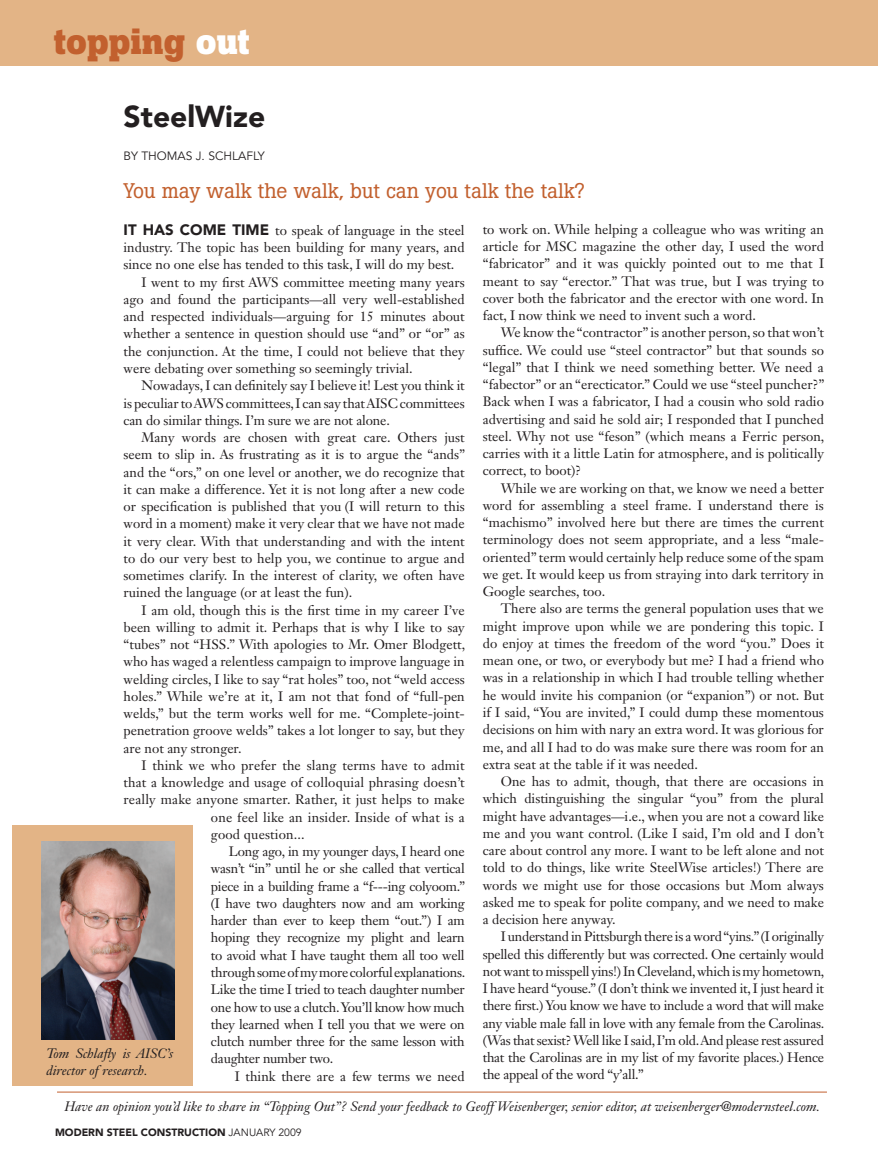
<style>
.page{position:relative;width:878px;height:1175px;background:#fff}
.page>*{position:absolute;margin:0;border:0;box-sizing:border-box;transform-origin:0 0}
.t1{font:700 36px "Boton";color:#c2602e}
.t2{font:900 30px "Avenir LT Std";color:#231f20}
.E_Deck{font:21px "Boton";color:#c2602e}
.E_Article_Lede{font:900 15px "Avenir LT Std";color:#231f20}
.E_Article_Lede-2{font:13.5px/17.2px "Janson Text LT Std";color:#231f20;text-align:justify}
.E_Author_Bio{font:italic 13.5px/17.2px "Janson Text LT Std";color:#231f20}
.E_Author_Byline{font:12px "Avenir LT Std";color:#231f20}
.t3{font:900 10.5px "Avenir LT Std";color:#231f20}
.s1{color:#fff}
.s2{font-weight:400}
</style>
<div class="page">
<div style="left:0;top:0;width:878px;height:66px;background:#e3b486"></div>
<hr style="left:57px;top:1091px;width:769px;height:1px;background:#c2602e">
<div style="left:13px;top:825px;width:180px;height:260px;background:#e3b486"></div>
<img style="left:41px;top:842px;width:133px;height:197px">
<p class="t1" style="left:54px;top:20px;width:197px">topping <span class="s1">out</span></p>
<p class="t2" style="left:123px;top:98px;width:143px">STEELWIZE</p>
<p class="E_Author_Byline" style="left:123px;top:149px;width:143px">BY THOMAS J. SCHLAFLY</p>
<p class="E_Deck" style="left:123px;top:178px;width:463px">You may walk the walk, but can you talk the talk?</p>
<p class="E_Article_Lede" style="left:123px;top:221px;width:69px">IT HAS COME</p>
<p class="E_Article_Lede" style="left:232px;top:221px;width:10px">TIME</p>
<p class="E_Article_Lede-2" style="left:483px;top:220px;width:343px">to work on. While helping a colleague who was writing an article for MSC magazine the other day, I used the word “fabricator” and it was quickly pointed out to me that I meant to say “erector.” That was true, but I was trying to cover both the fabricator and the erector with one word. In fact, I now think we need to invent such a word.</p>
<p class="E_Article_Lede-2" style="left:483px;top:324px;width:343px;text-indent:18px">We know the “contractor” is another person, so that won’t suffice. We could use “steel contractor” but that sounds so “legal” that I think we need something better. We need a “fabector” or an “erecticator.” Could we use “steel puncher?” Back when I was a fabricator, I had a cousin who sold radio advertising and said he sold air; I responded that I punched steel. Why not use “feson” (which means a Ferric person, carries with it a little Latin for atmosphere, and is politically correct, to boot)?</p>
<p class="E_Article_Lede-2" style="left:483px;top:479px;width:343px;text-indent:18px">While we are working on that, we know we need a better word for assembling a steel frame. I understand there is “machismo” involved here but there are times the current terminology does not seem appropriate, and a less “male&shy;oriented” term would certainly help reduce some of the spam we get. It would keep us from straying into dark territory in Google searches, too.</p>
<p class="E_Article_Lede-2" style="left:483px;top:600px;width:343px;text-indent:18px">There also are terms the general population uses that we might improve upon while we are pondering this topic. I do enjoy at times the freedom of the word “you.” Does it mean one, or two, or everybody but me? I had a friend who was in a relationship in which I had trouble telling whether he would invite his companion (or “expanion”) or not. But if I said, “You are invited,” I could dump these momentous decisions on him with nary an extra word. It was glorious for me, and all I had to do was make sure there was room for an extra seat at the table if it was needed.</p>
<p class="E_Article_Lede-2" style="left:483px;top:772px;width:343px;text-indent:18px">One has to admit, though, that there are occasions in which distinguishing the singular “you” from the plural might have advantages—i.e., when you are not a coward like me and you want control. (Like I said, I’m old and I don’t care about control any more. I want to be left alone and not told to do things, like write SteelWise articles!) There are words we might use for those occasions but Mom always asked me to speak for polite company, and we need to make a decision here anyway.</p>
<p class="E_Article_Lede-2" style="left:483px;top:928px;width:343px;text-indent:18px">I understand in Pittsburgh there is a word “yins.” (I originally spelled this differently but was corrected. One certainly would not want to misspell yins!) In Cleveland, which is my hometown, I have heard “youse.” (I don’t think we invented it, I just heard it there first.) You know we have to include a word that will make any viable male fall in love with any female from the Carolinas. (Was that sexist? Well like I said, I’m old. And please rest assured that the Carolinas are in my list of my favorite places.) Hence the appeal of the word “y’all.”</p>
<p class="E_Article_Lede-2" style="left:123px;top:221px;width:342px;text-indent:152px">to speak of language in the steel industry. The topic has been building for many years, and since no one else has tended to this task, I will do my best.</p>
<p class="E_Article_Lede-2" style="left:123px;top:273px;width:343px;text-indent:18px">I went to my first AWS committee meeting many years ago and found the participants—all very well-established and respected individuals—arguing for 15 minutes about whether a sentence in question should use “and” or “or” as the conjunction. At the time, I could not believe that they were debating over something so seemingly trivial.</p>
<p class="E_Article_Lede-2" style="left:123px;top:377px;width:343px;text-indent:18px">Nowadays, I can definitely say I believe it! Lest you think it is peculiar to AWS committees, I can say that AISC committees can do similar things. I’m sure we are not alone.</p>
<p class="E_Article_Lede-2" style="left:123px;top:428px;width:343px;text-indent:18px">Many words are chosen with great care. Others just seem to slip in. As frustrating as it is to argue the “ands” and the “ors,” on one level or another, we do recognize that it can make a difference. Yet it is not long after a new code or specification is published that you (I will return to this word in a moment) make it very clear that we have not made it very clear. With that understanding and with the intent to do our very best to help you, we continue to argue and sometimes clarify. In the interest of clarity, we often have ruined the language (or at least the fun).</p>
<p class="E_Article_Lede-2" style="left:123px;top:601px;width:343px;text-indent:18px">I am old, though this is the first time in my career I’ve been willing to admit it. Perhaps that is why I like to say “tubes” not “HSS.” With apologies to Mr. Omer Blodgett, who has waged a relentless campaign to improve language in welding circles, I like to say “rat holes” too, not “weld access holes.” While we’re at it, I am not that fond of “full-pen welds,” but the term works well for me. “Complete-joint&shy;penetration groove welds” takes a lot longer to say, but they are not any stronger.</p>
<p class="E_Article_Lede-2" style="left:141px;top:756px;width:324px">I think we who prefer the slang terms have to admit</p>
<p class="E_Article_Lede-2" style="left:123px;top:773px;width:343px">that a knowledge and usage of colloquial phrasing doesn’t</p>
<p class="E_Article_Lede-2" style="left:123px;top:791px;width:342px">really make anyone smarter. Rather, it just helps to make</p>
<p class="E_Article_Lede-2" style="left:211px;top:808px;width:255px">one feel like an insider. Inside of what is a</p>
<p class="E_Article_Lede-2" style="left:211px;top:825px;width:95px">good question...</p>
<p class="E_Article_Lede-2" style="left:211px;top:842px;width:256px;text-indent:18px">Long ago, in my younger days, I heard one wasn’t “in” until he or she called that vertical piece in a building frame a “f---ing colyoom.” (I have two daughters now and am working harder than ever to keep them “out.”) I am hoping they recognize my plight and learn to avoid what I have taught them all too well through some of my more colorful explanations.<br>Like the time I tried to teach daughter number one how to use a clutch. You’ll know how much they learned when I tell you that we were on clutch number three for the same lesson with daughter number two.</p>
<p class="E_Article_Lede-2" style="left:235px;top:1067px;width:231px">I think there are a few terms we need</p>
<p class="E_Author_Bio" style="left:46px;top:1044px;width:128px">Tom Schlafly is AISC’s director of research.</p>
<p class="E_Author_Bio" style="left:64px;top:1098px;width:757px">Have an opinion you’d like to share in “Topping Out”? Send your feedback to Geoff Weisenberger, senior editor, at weisenberger@modernsteel.com.</p>
<p class="t3" style="left:55px;top:1125px;width:248px">MODERN STEEL CONSTRUCTION <span class="s2">JANUARY 2009</span></p>
</div>
